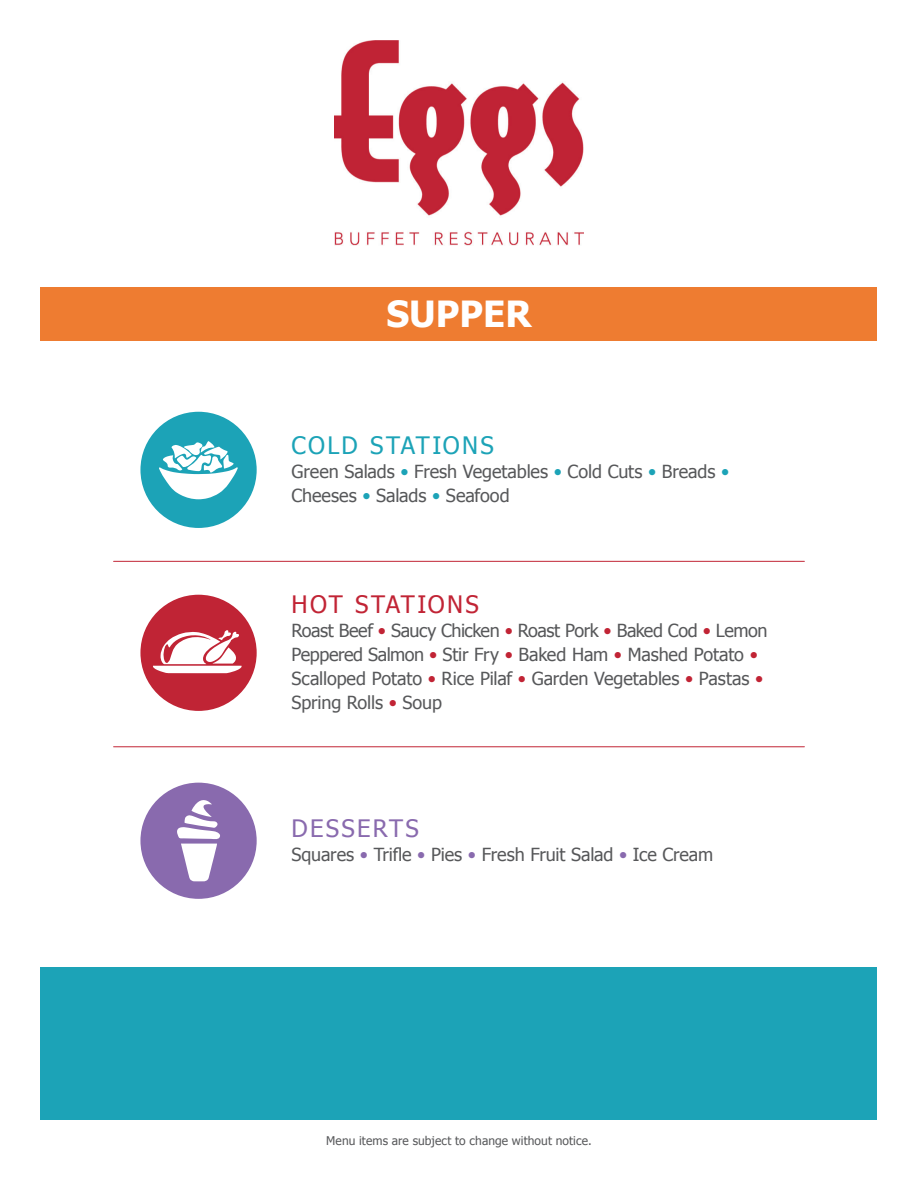
<style>
.page{position:relative;width:918px;height:1188px;background:#fff}
.page>*{position:absolute;margin:0;border:0;box-sizing:border-box;transform-origin:0 0}
.t1{font:700 36px "Tahoma";color:#fff}
.t2{font:24px "Tahoma";letter-spacing:.095em;color:#1ca3b7}
.t3{font:24px "Tahoma";letter-spacing:.095em;color:#c12435}
.t4{font:24px "Tahoma";letter-spacing:.095em;color:#896aae}
.t5{font:18px/24px "Tahoma";letter-spacing:-.01em;color:#57585a}
.t6{font:12px "Tahoma";letter-spacing:.01em;color:#57585a}
.s1{color:#1ca3b7}
.s2{color:#c12435}
.s3{color:#896aae}
</style>
<div class="page">
<div style="left:40px;top:287px;width:838px;height:54px;background:#ee7c31"></div>
<img style="left:334px;top:40px;width:250px;height:206px">
<div style="left:40px;top:967px;width:838px;height:153px;background:#1ca3b7"></div>
<hr style="left:114px;top:561px;width:690px;height:1px;background:#c12435">
<hr style="left:114px;top:747px;width:690px;height:1px;background:#c12435">
<div style="left:140px;top:412px;width:117px;height:116px;background:#1ca3b7;border-radius:50%"></div>
<svg style="left:159px;top:441px;width:79px;height:58px"></svg>
<div style="left:140px;top:595px;width:117px;height:116px;background:#c02435;border-radius:50%"></div>
<svg style="left:153px;top:630px;width:89px;height:43px"></svg>
<div style="left:140px;top:783px;width:117px;height:116px;background:#896aae;border-radius:50%"></div>
<svg style="left:177px;top:800px;width:43px;height:81px"></svg>
<h1 class="t1" style="left:386px;top:289px;width:146px">SUPPER</h1>
<h2 class="t2" style="left:292px;top:430px;width:204px">COLD STATIONS</h2>
<p class="t5" style="left:291px;top:459px;width:439px">Green Salads <span class="s1">•</span> Fresh Vegetables <span class="s1">•</span> Cold Cuts <span class="s1">•</span> Breads <span class="s1">•<br></span>Cheeses <span class="s1">•</span> Salads <span class="s1">•</span> Seafood</p>
<h2 class="t3" style="left:292px;top:588px;width:189px">HOT STATIONS</h2>
<p class="t5" style="left:292px;top:618px;width:477px">Roast Beef <span class="s2">•</span> Saucy Chicken <span class="s2">•</span> Roast Pork <span class="s2">•</span> Baked Cod <span class="s2">•</span> Lemon Peppered Salmon <span class="s2">•</span> Stir Fry <span class="s2">•</span> Baked Ham <span class="s2">•</span> Mashed Potato <span class="s2">• </span>Scalloped Potato <span class="s2">•</span> Rice Pilaf <span class="s2">•</span> Garden Vegetables <span class="s2">•</span> Pastas <span class="s2">• </span>Spring Rolls <span class="s2">•</span> Soup</p>
<h2 class="t4" style="left:292px;top:812px;width:129px">DESSERTS</h2>
<p class="t5" style="left:292px;top:842px;width:423px">Squares <span class="s3">•</span> Trifle <span class="s3">•</span> Pies <span class="s3">•</span> Fresh Fruit Salad <span class="s3">•</span> Ice Cream</p>
<p class="t6" style="left:326px;top:1133px;width:267px">Menu items are subject to change without notice.</p>
</div>
